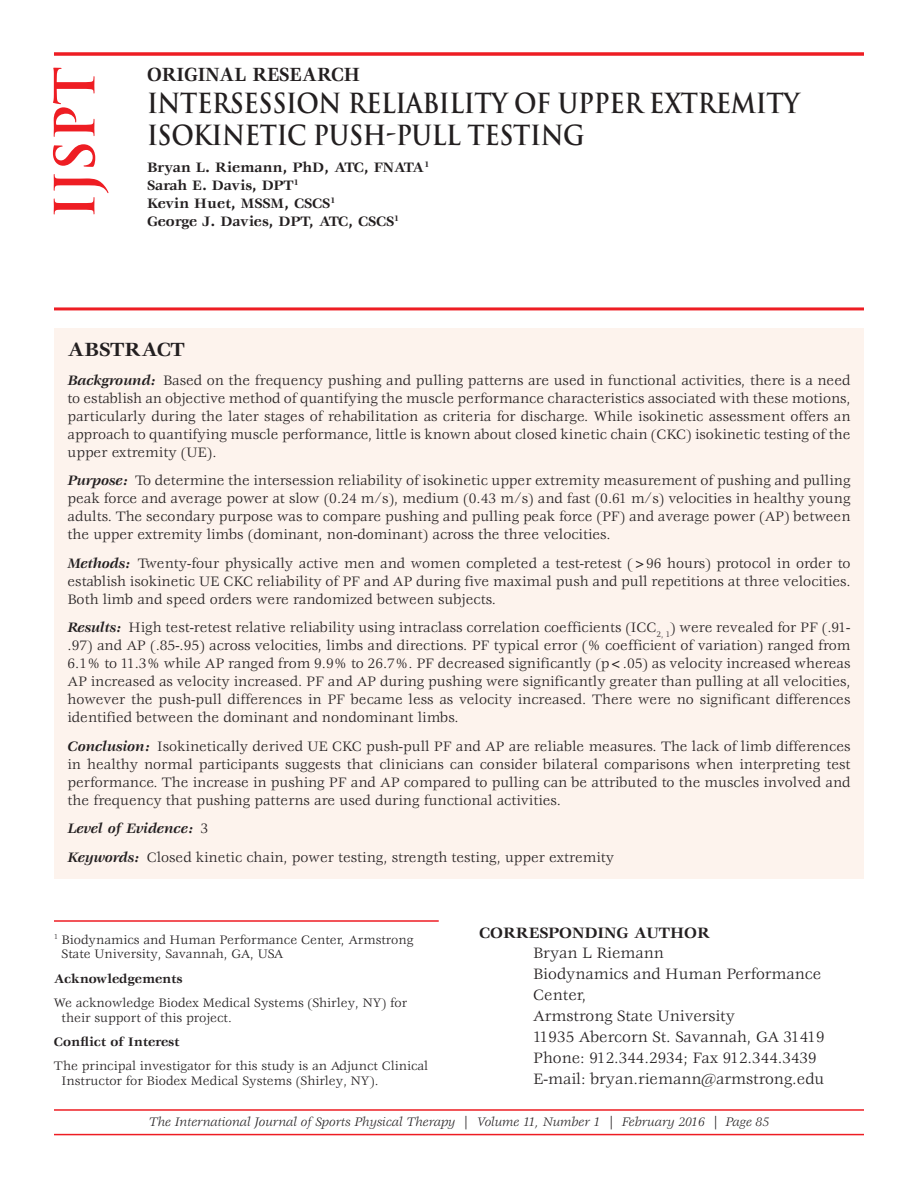
<style>
.page{position:relative;width:918px;height:1188px;background:#fff}
.page>*{position:absolute;margin:0;border:0;box-sizing:border-box;transform-origin:0 0}
.t1{font:700 54px "Trajan Pro";color:#ee1d23}
.t2{font:700 27px/32.2px "Trajan Pro";letter-spacing:-.015em;color:#231f20;scale:.9 1}
.t3{font:700 21px "Veljovic Std";color:#231f20;scale:.9 1}
.t4{font:700 21px "Veljovic Std";color:#231f20}
.t5{font:16.5px/21px "Veljovic Std";color:#231f20}
.t6{font:700 16.5px "Veljovic Std";color:#231f20}
.t7{font:15px/18px "Veljovic Std";color:#231f20;text-align:justify}
.t8{font:700 15px/18px "Veljovic Std";color:#231f20}
.t9{font:13.5px/15px "Veljovic Std";color:#231f20}
.t10{font:italic 13.5px "Veljovic Std";color:#231f20}
.t11{font:700 13.5px "Veljovic Std";color:#231f20}
.s1{font-weight:700;font-style:italic}
</style>
<div class="page">
<hr style="left:54px;top:1109px;width:810px;height:2px;background:#ee1d23">
<hr style="left:54px;top:1134px;width:810px;height:1px;background:#ee1d23">
<div style="left:54px;top:328px;width:810px;height:551px;background:#fdf3ed"></div>
<svg style="left:54px;top:52px;width:810px;height:4px;background:#ef383e"></svg>
<hr style="left:54px;top:920px;width:385px;height:2px;background:#ee1d23">
<hr style="left:54px;top:307px;width:810px;height:3px;background:#ee1d23">
<h1 class="t1" style="left:44px;top:219px;width:154px;rotate:-90deg">IJSPT</h1>
<h3 class="t3" style="left:147px;top:66px;width:238px">ORIGINAL RESEARCH</h3>
<h2 class="t2" style="left:147px;top:88px;width:727px">INTERSESSION RELIABILITY OF UPPER EXTREMITY<br>ISOKINETIC PUSH-PULL TESTING</h2>
<p class="t8" style="left:147px;top:159px;width:284px">Bryan L. Riemann, PhD, ATC, FNATA<sup>1<br></sup>Sarah E. Davis, DPT<sup>1<br></sup>Kevin Huet, MSSM, CSCS<sup>1<br></sup>George J. Davies, DPT, ATC, CSCS<sup>1</sup></p>
<h3 class="t4" style="left:68px;top:341px;width:119px">ABSTRACT</h3>
<p class="t7" style="left:68px;top:372px;width:785px"><span class="s1">Background:</span> Based on the frequency pushing and pulling patterns are used in functional activities, there is a need to establish an objective method of quantifying the muscle performance characteristics associated with these motions, particularly during the later stages of rehabilitation as criteria for discharge. While isokinetic assessment offers an approach to quantifying muscle performance, little is known about closed kinetic chain (CKC) isokinetic testing of the upper extremity (UE).</p>
<p class="t7" style="left:68px;top:472px;width:785px"><span class="s1">Purpose:</span> To determine the intersession reliability of isokinetic upper extremity measurement of pushing and pulling peak force and average power at slow (0.24 m/s), medium (0.43 m/s) and fast (0.61 m/s) velocities in healthy young adults. The secondary purpose was to compare pushing and pulling peak force (PF) and average power (AP) between the upper extremity limbs (dominant, non-dominant) across the three velocities.</p>
<p class="t7" style="left:68px;top:555px;width:785px"><span class="s1">Methods:</span> Twenty-four physically active men and women completed a test-retest (&gt;96 hours) protocol in order to establish isokinetic UE CKC reliability of PF and AP during five maximal push and pull repetitions at three velocities.<br>Both limb and speed orders were randomized between subjects.</p>
<p class="t7" style="left:68px;top:619px;width:785px"><span class="s1">Results:</span> High test-retest relative reliability using intraclass correlation coefficients (ICC<sub>2,</sub> <sub>1</sub>) were revealed for PF (.91- .97) and AP (.85-.95) across velocities, limbs and directions. PF typical error (% coefficient of variation) ranged from 6.1% to 11.3% while AP ranged from 9.9% to 26.7%. PF decreased significantly (p&lt;.05) as velocity increased whereas AP increased as velocity increased. PF and AP during pushing were significantly greater than pulling at all velocities, however the push-pull differences in PF became less as velocity increased. There were no significant differences identified between the dominant and nondominant limbs.</p>
<p class="t7" style="left:68px;top:738px;width:785px"><span class="s1">Conclusion:</span> Isokinetically derived UE CKC push-pull PF and AP are reliable measures. The lack of limb differences in healthy normal participants suggests that clinicians can consider bilateral comparisons when interpreting test performance. The increase in pushing PF and AP compared to pulling can be attributed to the muscles involved and the frequency that pushing patterns are used during functional activities.</p>
<p class="t7" style="left:68px;top:815px;width:548px;line-height:28.5px"><span class="s1">Level of Evidence:</span> 3<br><span class="s1">Keywords:</span> Closed kinetic chain, power testing, strength testing, upper extremity</p>
<p class="t9" style="left:62px;top:933px;width:353px;text-indent:-8px"><sup>1</sup> Biodynamics and Human Performance Center, Armstrong<br>State University, Savannah, GA, USA</p>
<p class="t11" style="left:54px;top:973px;width:130px">Acknowledgements</p>
<p class="t9" style="left:62px;top:996px;width:347px;text-indent:-8px">We acknowledge Biodex Medical Systems (Shirley, NY) for their support of this project.</p>
<p class="t11" style="left:54px;top:1036px;width:127px">Conflict of Interest</p>
<p class="t9" style="left:62px;top:1059px;width:368px;text-indent:-8px">The principal investigator for this study is an Adjunct Clinical<br>Instructor for Biodex Medical Systems (Shirley, NY).</p>
<p class="t6" style="left:479px;top:926px;width:232px">CORRESPONDING AUTHOR</p>
<p class="t5" style="left:533px;top:944px;width:293px">Bryan L Riemann<br>Biodynamics and Human Performance<br>Center,<br>Armstrong State University<br>11935 Abercorn St. Savannah, GA 31419<br>Phone: 912.344.2934; Fax 912.344.3439<br>E-mail: bryan.riemann@armstrong.edu</p>
<p class="t10" style="left:149px;top:1117px;width:622px">The International Journal of Sports Physical Therapy | Volume 11, Number 1 | February 2016 | Page 85</p>
</div>
